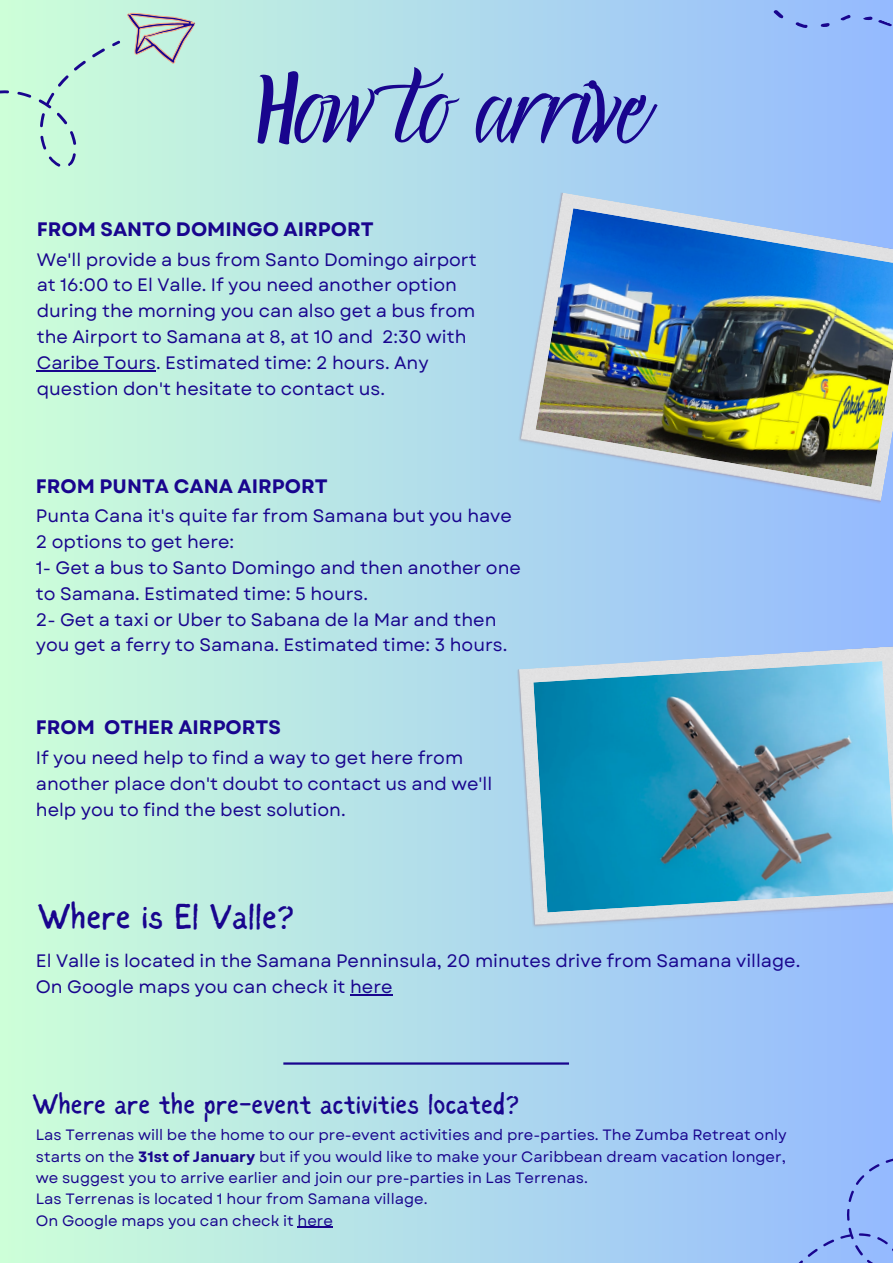
<style>
.page{position:relative;width:893px;height:1264px;background:#fff}
.page>*{position:absolute;margin:0;border:0;box-sizing:border-box;transform-origin:0 0}
.t1{font:88.5px "Holiday Romance";color:#19058e}
.t2{font:36px "Sigher";color:#19058e}
.t3{font:28.5px "Sigher";color:#19058e}
.t4{font:700 19.5px "Garet";color:#19058e}
.t5{font:18px/25.8px "Garet";color:#19058e}
.t6{font:15px/21.3px "Garet";color:#19058e;text-align:justify}
.s1{font-weight:700}
</style>
<div class="page">
<div style="left:0;top:0;width:892px;height:1262px;background:linear-gradient(to right,#cdffd8,#94b9ff)"></div>
<img style="left:517px;top:192px;width:375px;height:312px">
<img style="left:535px;top:208px;width:357px;height:279px">
<svg style="left:772px;top:9px;width:12px;height:10px"></svg>
<svg style="left:795px;top:21px;width:13px;height:9px"></svg>
<svg style="left:820px;top:21px;width:10px;height:8px"></svg>
<svg style="left:840px;top:12px;width:11px;height:11px"></svg>
<svg style="left:862px;top:14px;width:30px;height:13px"></svg>
<svg style="left:844px;top:1162px;width:35px;height:40px"></svg>
<svg style="left:885px;top:1154px;width:7px;height:12px"></svg>
<svg style="left:842px;top:1208px;width:12px;height:13px"></svg>
<svg style="left:793px;top:1227px;width:99px;height:35px"></svg>
<svg style="left:0;top:85px;width:10px;height:14px"></svg>
<div style="left:17px;top:48px;width:88px;height:121px;background:#c9fada"></div>
<svg style="left:112px;top:0;width:84px;height:71px"></svg>
<img style="left:516px;top:646px;width:376px;height:283px">
<img style="left:533px;top:661px;width:359px;height:251px">
<hr style="left:37px;top:370px;width:119px;height:1px;background:#19058e">
<hr style="left:350px;top:994px;width:42px;height:1px;background:#19058e">
<hr style="left:297px;top:1226px;width:36px;height:1px;background:#19058e">
<hr style="left:283px;top:1062px;width:286px;height:2px;background:#19058e">
<p class="t1" style="left:257px;top:58px;width:387px">How to arrive</p>
<p class="t4" style="left:37px;top:215px;width:338px">FROM SANTO DOMINGO AIRPORT</p>
<p class="t5" style="left:37px;top:246px;width:441px">We'll provide a bus from Santo Domingo airport at 16:00 to El Valle. If you need another option during the morning you can also get a bus from the Airport to Samana at 8, at 10 and 2:30 with Caribe Tours. Estimated time: 2 hours. Any question don't hesitate to contact us.</p>
<p class="t4" style="left:36px;top:472px;width:293px">FROM PUNTA CANA AIRPORT</p>
<p class="t5" style="left:36px;top:503px;width:477px">Punta Cana it's quite far from Samana but you have</p>
<p class="t5" style="left:36px;top:529px;width:200px">2 options to get here:</p>
<p class="t5" style="left:36px;top:554px;width:486px">1- Get a bus to Santo Domingo and then another one to Samana. Estimated time: 5 hours.</p>
<p class="t5" style="left:36px;top:606px;width:473px">2- Get a taxi or Uber to Sabana de la Mar and then you get a ferry to Samana. Estimated time: 3 hours.</p>
<p class="t4" style="left:36px;top:713px;width:246px">FROM OTHER AIRPORTS</p>
<p class="t5" style="left:36px;top:744px;width:458px">If you need help to find a way to get here from another place don't doubt to contact us and we'll help you to find the best solution.</p>
<p class="t2" style="left:38px;top:901px;width:258px">Where is El Valle?</p>
<p class="t5" style="left:36px;top:948px;width:765px">El Valle is located in the Samana Penninsula, 20 minutes drive from Samana village.</p>
<p class="t5" style="left:36px;top:974px;width:358px">On Google maps you can check it here</p>
<p class="t3" style="left:32px;top:1092px;width:488px">Where are the pre-event activities located?</p>
<p class="t6" style="left:36px;top:1124px;width:752px">Las Terrenas will be the home to our pre-event activities and pre-parties. The Zumba Retreat only starts on the <span class="s1">31st of January</span> but if you would like to make your Caribbean dream vacation longer, we suggest you to arrive earlier and join our pre-parties in Las Terrenas.</p>
<p class="t6" style="left:36px;top:1188px;width:393px">Las Terrenas is located 1 hour from Samana village.</p>
<p class="t6" style="left:36px;top:1209px;width:298px">On Google maps you can check it here</p>
</div>
